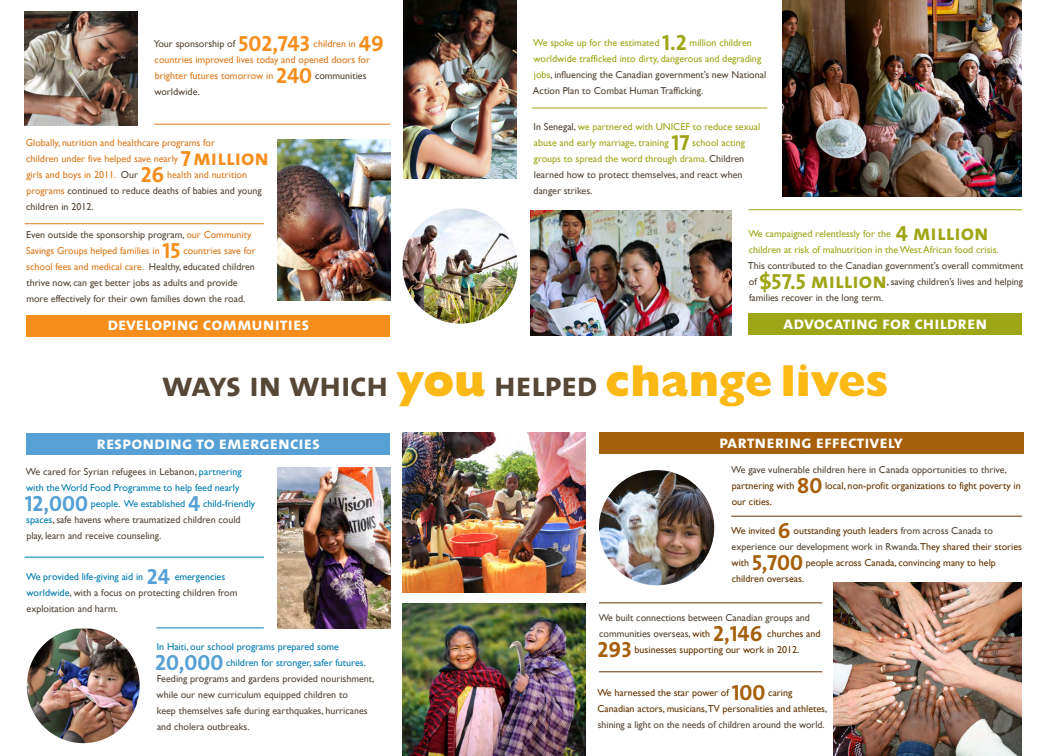
<style>
.page{position:relative;width:1044px;height:756px;background:#fff}
.page>*{position:absolute;margin:0;border:0;box-sizing:border-box;transform-origin:0 0}
.t1{font:35.1px "The Sans Bold Caps";letter-spacing:-.02em;color:#564737}
.bullet_list{font:18px "The Sans Bold Caps";color:#fff}
.bullet_list-2{font:10px/16px "Gill Sans";color:#564737}
.bullet_list-3{font:10px/16px "Gill Sans";color:#653500}
.bullet_list-4{font:10px/16px "Gill Sans";color:#9ea615}
.bullet_list-5{font:10px/16px "Gill Sans";color:#de791b}
.s1{color:#564737}
.s2{font-family:"The Sans Bold Caps";font-size:22px;color:#f68e1e}
.s3{color:#de791b}
.s4{font-family:"The Sans Bold Caps";font-size:22px}
.s5{color:#9ea615}
.s6{font-family:"The Sans Bold Caps";font-size:22px;color:#9ea615}
.s7{font-family:"Gill Sans";font-weight:800;font-size:45px;color:#fcb814}
.s8{color:#007cb1}
.s9{font-family:"The Sans Bold Caps";font-size:22px;color:#56a0d5}
.s10{font-family:"The Sans Bold Caps";font-size:22px;color:#a6600b}
.s11{color:#653500}
</style>
<div class="page">
<img style="left:402px;top:432px;width:183px;height:161px">
<div style="left:26px;top:315px;width:364px;height:22px;background:#f68e1e"></div>
<div style="left:26px;top:434px;width:364px;height:21px;background:#56a0d5"></div>
<div style="left:748px;top:314px;width:273px;height:21px;background:#9ea615"></div>
<div style="left:598px;top:432px;width:425px;height:22px;background:#a6600b"></div>
<img style="left:782px;top:0;width:239px;height:196px">
<img style="left:25px;top:12px;width:112px;height:114px">
<img style="left:277px;top:139px;width:113px;height:162px">
<img style="left:403px;top:0;width:113px;height:178px">
<img style="left:402px;top:208px;width:115px;height:116px;border-radius:58px">
<img style="left:27px;top:629px;width:113px;height:114px">
<img style="left:277px;top:467px;width:113px;height:161px">
<img style="left:402px;top:603px;width:183px;height:153px">
<img style="left:599px;top:470px;width:115px;height:115px;border-radius:58px">
<img style="left:530px;top:210px;width:201px;height:126px">
<img style="left:833px;top:583px;width:188px;height:173px">
<hr style="left:156px;top:628px;width:108px;height:1px;background:#007cb1">
<hr style="left:25px;top:223px;width:239px;height:1px;background:#de791b">
<hr style="left:25px;top:557px;width:239px;height:1px;background:#007cb1">
<hr style="left:154px;top:124px;width:236px;height:1px;background:#de791b">
<hr style="left:531px;top:108px;width:236px;height:1px;background:#9ea615">
<hr style="left:748px;top:210px;width:273px;height:1px;background:#9ea615">
<hr style="left:731px;top:516px;width:290px;height:1px;background:#653500">
<hr style="left:599px;top:603px;width:223px;height:1px;background:#653500">
<hr style="left:599px;top:672px;width:223px;height:1px;background:#653500">
<p class="bullet_list-5" style="left:154px;top:36px;width:231px"><span class="s1">Your sponsorship of</span> <span class="s2">502,743</span> children in <span class="s2">49 </span>countries improved lives today and opened doors for brighter futures tomorrow in <span class="s2">240</span> <span class="s1">communities worldwide.</span></p>
<p class="bullet_list-5" style="left:26px;top:135px;width:245px">Globally, nutrition and healthcare programs for<br>children under five helped save nearly <span class="s2">7 million </span>girls and boys in 2011. <span class="s1">Our</span> <span class="s2">26</span> health and nutrition programs <span class="s1">continued to reduce deaths of babies and young children in 2012.</span></p>
<p class="bullet_list-2" style="left:26px;top:227px;width:231px">Even outside the sponsorship program, <span class="s3">our Community Savings Groups helped families in</span> <span class="s2">15</span> <span class="s3">countries save for school fees and medical care.</span> Healthy, educated children thrive now, can get better jobs as adults and provide more effectively for their own families down the road.</p>
<p class="bullet_list" style="left:107px;top:309px;width:203px">developing communities</p>
<p class="bullet_list-4" style="left:533px;top:35px;width:235px">We spoke up for the estimated <span class="s4">1.2</span> million children worldwide trafficked into dirty, dangerous and degrading jobs<span class="s1">, influencing the Canadian government’s new National Action Plan to Combat Human Trafficking.</span></p>
<p class="bullet_list-4" style="left:533px;top:118px;width:228px"><span class="s1">In Senegal,</span> we partnered with UNICEF to reduce sexual abuse and early marriage, training <span class="s4">17</span> school acting groups to spread the word through drama. <span class="s1">Children learned how to protect themselves, and react when danger strikes.</span></p>
<p class="bullet_list-2" style="left:747px;top:226px;width:277px"><span class="s5">We campaigned relentlessly for the</span> <span class="s6">4 million<br></span><span class="s5">children at risk of malnutrition in the West African food crisis.<br></span>This contributed to the Canadian government’s overall commitment of <span class="s6">$57.5 million</span>, saving children’s lives and helping families recover in the long term.</p>
<p class="bullet_list" style="left:783px;top:308px;width:205px">advocating for children</p>
<p class="t1" style="left:162px;top:355px;width:727px">ways in which <span class="s7">you</span> helped <span class="s7">change lives</span></p>
<p class="bullet_list" style="left:97px;top:428px;width:225px">responding to emergencies</p>
<p class="bullet_list-2" style="left:25px;top:464px;width:232px">We cared for Syrian refugees in Lebanon, <span class="s8">partnering with the World Food Programme to help feed nearly </span><span class="s9">12,000</span> <span class="s8">people. We established</span> <span class="s9">4</span> <span class="s8">child-friendly spaces</span>, safe havens where traumatized children could play, learn and receive counseling.</p>
<p class="bullet_list-2" style="left:26px;top:569px;width:213px"><span class="s8">We provided life-giving aid in</span> <span class="s9">24</span> <span class="s8">emergencies worldwide</span>, with a focus on protecting children from exploitation and harm.</p>
<p class="bullet_list-2" style="left:155px;top:639px;width:220px"><span class="s8">In Haiti, our school programs prepared some </span><span class="s9">20,000</span> <span class="s8">children for stronger, safer futures.<br></span>Feeding programs and gardens provided nourishment, while our new curriculum equipped children to<br>keep themselves safe during earthquakes, hurricanes and cholera outbreaks.</p>
<p class="bullet_list" style="left:719px;top:426px;width:185px">partnering effectively</p>
<p class="bullet_list-3" style="left:731px;top:462px;width:291px"><span class="s1">We gave vulnerable children here in Canada opportunities to thrive, </span>partnering with <span class="s10">80</span> local, non-profit organizations to fight poverty in our cities.</p>
<p class="bullet_list-3" style="left:731px;top:523px;width:292px">We invited <span class="s10">6</span> outstanding youth leaders <span class="s1">from across Canada to experience our development work in Rwanda.</span>They shared their stories with <span class="s10">5,700</span> people across Canada, convincing many to help children overseas.</p>
<p class="bullet_list-2" style="left:597px;top:610px;width:224px">We built connections between Canadian groups and communities overseas, <span class="s11">with</span> <span class="s10">2,146</span> <span class="s11">churches and<br></span><span class="s10">293</span> <span class="s11">businesses supporting our work in 2012.</span></p>
<p class="bullet_list-3" style="left:597px;top:685px;width:231px">We harnessed the star power of <span class="s10">100</span> caring<br>Canadian actors, musicians,TV personalities and athletes<span class="s1">, shining a light on the needs of children around the world.</span></p>
</div>
